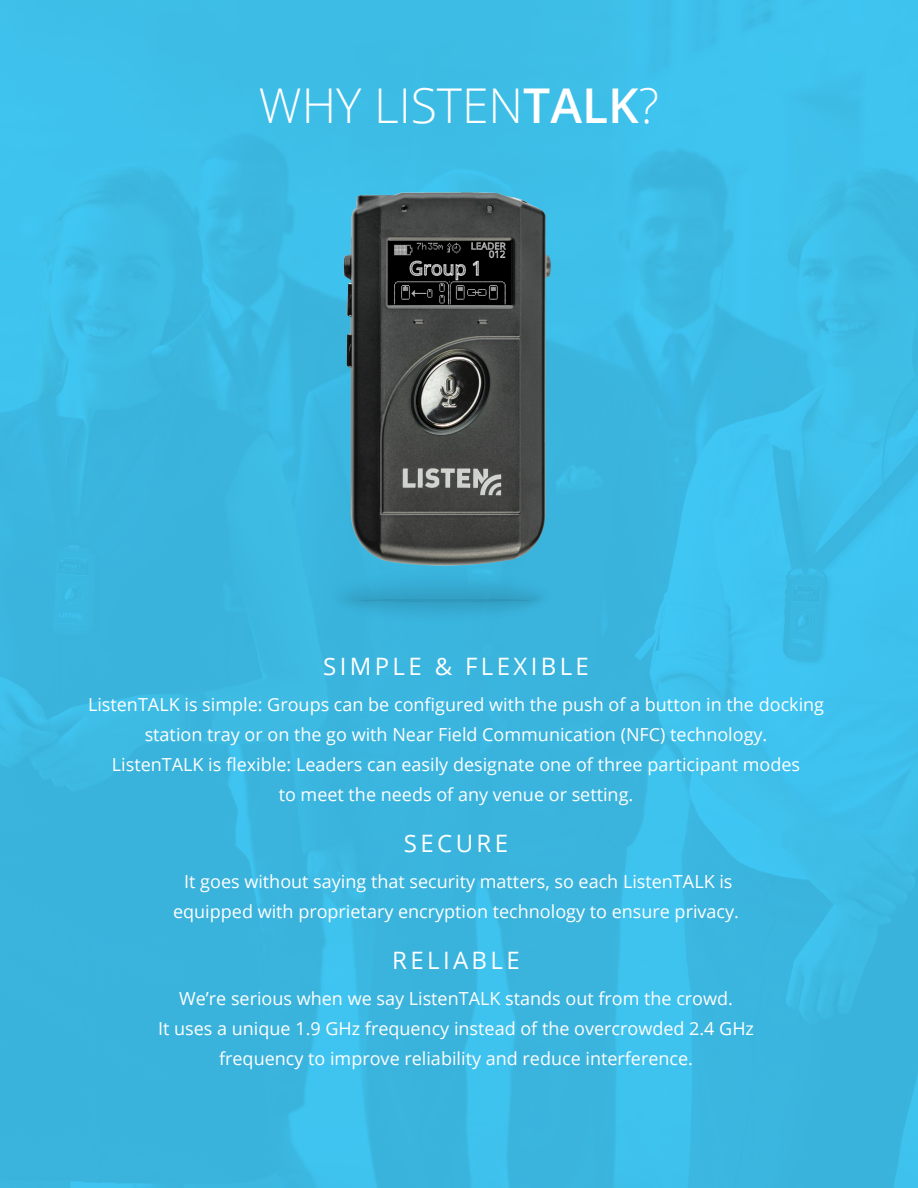
<style>
.page{position:relative;width:918px;height:1188px;background:#fff}
.page>*{position:absolute;margin:0;border:0;box-sizing:border-box;transform-origin:0 0}
.t1{font:300 48px "Open Sans";color:#fff}
.body{font:24px "Open Sans";letter-spacing:.14em;color:#fff}
.body-2{font:18px/30px "Open Sans";color:#fff;text-align:center}
.s1{font-weight:600}
</style>
<div class="page">
<img style="left:0;top:0;width:918px;height:1188px">
<svg style="left:328px;top:584px;width:224px;height:41px"></svg>
<hr style="left:359px;top:598px;width:173px;height:4px;background:#3098bb;border-radius:50%">
<img style="left:321px;top:177px;width:246px;height:407px">
<p class="t1" style="left:259px;top:73px;width:402px">WHY LISTEN<span class="s1">TALK</span>?</p>
<p class="body" style="left:323px;top:649px;width:267px">SIMPLE &amp; FLEXIBLE</p>
<p class="body-2" style="left:88px;top:689px;width:738px">ListenTALK is simple: Groups can be configured with the push of a button in the docking station tray or on the go with Near Field Communication (NFC) technology.<br>ListenTALK is flexible: Leaders can easily designate one of three participant modes<br>to meet the needs of any venue or setting.</p>
<p class="body" style="left:404px;top:826px;width:106px">SECURE</p>
<p class="body-2" style="left:173px;top:866px;width:567px">It goes without saying that security matters, so each ListenTALK is equipped with proprietary encryption technology to ensure privacy.</p>
<p class="body" style="left:392px;top:943px;width:129px">RELIABLE</p>
<p class="body-2" style="left:158px;top:983px;width:597px">We’re serious when we say ListenTALK stands out from the crowd.<br>It uses a unique 1.9 GHz frequency instead of the overcrowded 2.4 GHz frequency to improve reliability and reduce interference.</p>
</div>
